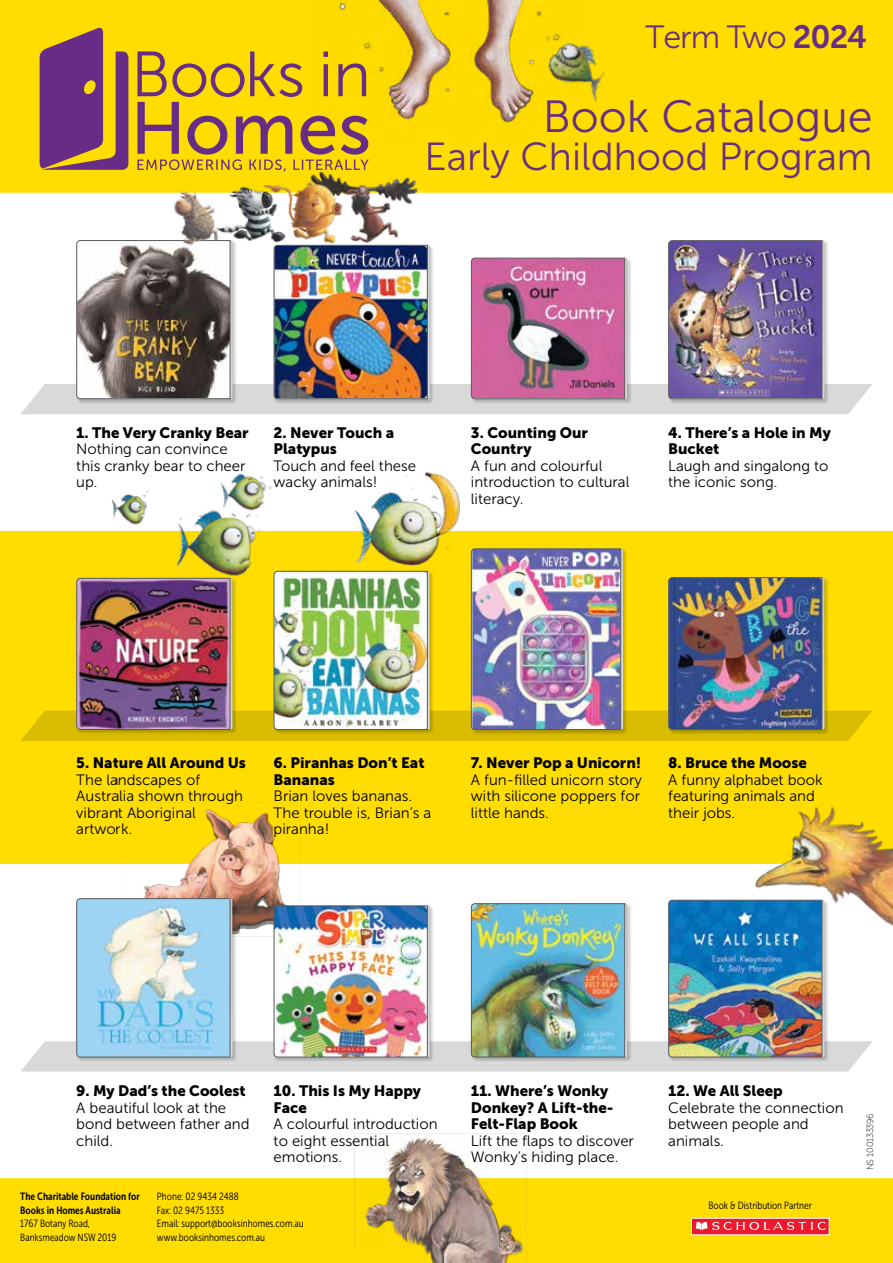
<style>
.page{position:relative;width:893px;height:1263px;background:#fff}
.page>*{position:absolute;margin:0;border:0;box-sizing:border-box;transform-origin:0 0}
.t1{font:45px "Museo Sans 300";color:#672d86}
.t2{font:39px "Museo Sans 300";color:#672d86}
.t3{font:32.25px "Museo Sans 300";letter-spacing:-.03em;color:#672d86}
.t4{font:15px/16.5px "Museo Sans 300";color:#000}
.t5{font:15px/16.5px "Museo Sans 900";color:#000}
.t6{font:10.5px/13.5px "Museo Sans Cond 300";color:#000}
.t7{font:10.5px/13.5px "Museo Sans Cond 700";color:#000}
.t8{font:9px "Museo Sans 100";letter-spacing:-.02em;color:#000}
.s1{font-family:"Museo Sans 700"}
</style>
<div class="page">
<div style="left:0;top:530px;width:893px;height:334px;background:#fd0"></div>
<div style="left:0;top:0;width:893px;height:193px;background:#fd0"></div>
<img style="left:314px;top:0;width:268px;height:147px">
<svg style="left:40px;top:26px;width:88px;height:144px"></svg>
<svg style="left:137px;top:51px;width:232px;height:120px"></svg>
<img style="left:21px;top:240px;width:851px;height:174px">
<img style="left:515px;top:15px;width:118px;height:107px">
<img style="left:173px;top:473px;width:108px;height:75px">
<img style="left:20px;top:548px;width:853px;height:193px">
<img style="left:707px;top:717px;width:186px;height:209px">
<div style="left:0;top:1178px;width:893px;height:85px;background:#fd0"></div>
<div style="left:691px;top:1218px;width:138px;height:17px;background:#ed1a2e"></div>
<svg style="left:752px;top:1222px;width:73px;height:8px"></svg>
<div style="left:691px;top:1218px;width:138px;height:17px;border:1px solid #fff"></div>
<img style="left:348px;top:471px;width:128px;height:105px">
<img style="left:111px;top:485px;width:77px;height:41px">
<div style="left:362px;top:767px;width:142px;height:97px;background:#fd0"></div>
<img style="left:117px;top:767px;width:245px;height:131px">
<img style="left:21px;top:898px;width:852px;height:173px">
<img style="left:160px;top:149px;width:293px;height:115px">
<img style="left:337px;top:1178px;width:15px;height:85px">
<img style="left:352px;top:1133px;width:400px;height:130px">
<h3 class="t3" style="left:645px;top:19px;width:223px">Term Two <span class="s1">2024</span></h3>
<h1 class="t1" style="left:543px;top:92px;width:331px">Book Catalogue</h1>
<h2 class="t2" style="left:425px;top:135px;width:450px">Early Childhood Program</h2>
<p class="t5" style="left:76px;top:424px;width:174px">1. The Very Cranky Bear</p>
<p class="t4" style="left:76px;top:441px;width:171px">Nothing can convince this cranky bear to cheer up.</p>
<p class="t5" style="left:274px;top:424px;width:122px">2. Never Touch a<br>Platypus</p>
<p class="t4" style="left:274px;top:457px;width:144px">Touch and feel these wacky animals!</p>
<p class="t5" style="left:471px;top:424px;width:119px">3. Counting Our<br>Country</p>
<p class="t4" style="left:471px;top:457px;width:160px">A fun and colourful introduction to cultural literacy.</p>
<p class="t5" style="left:668px;top:424px;width:164px">4. There’s a Hole in My<br>Bucket</p>
<p class="t4" style="left:668px;top:457px;width:162px">Laugh and singalong to the iconic song.</p>
<p class="t5" style="left:76px;top:755px;width:171px">5. Nature All Around Us</p>
<p class="t4" style="left:76px;top:772px;width:168px">The landscapes of<br>Australia shown through vibrant Aboriginal artwork.</p>
<p class="t5" style="left:274px;top:755px;width:152px">6. Piranhas Don’t Eat<br>Bananas</p>
<p class="t4" style="left:274px;top:788px;width:159px">Brian loves bananas.<br>The trouble is, Brian’s a piranha!</p>
<p class="t5" style="left:471px;top:755px;width:172px">7. Never Pop a Unicorn!</p>
<p class="t4" style="left:471px;top:772px;width:172px;text-align:justify">A fun-filled unicorn story with silicone poppers for little hands.</p>
<p class="t5" style="left:668px;top:755px;width:140px">8. Bruce the Moose</p>
<p class="t4" style="left:668px;top:772px;width:156px">A funny alphabet book featuring animals and their jobs.</p>
<p class="t5" style="left:76px;top:1082px;width:171px">9. My Dad’s the Coolest</p>
<p class="t4" style="left:76px;top:1099px;width:175px">A beautiful look at the bond between father and child.</p>
<p class="t5" style="left:274px;top:1082px;width:149px">10. This Is My Happy<br>Face</p>
<p class="t4" style="left:274px;top:1116px;width:165px">A colourful introduction to eight essential emotions.</p>
<p class="t5" style="left:471px;top:1082px;width:144px">11. Where’s Wonky<br>Donkey? A Lift-the-<br>Felt-Flap Book</p>
<p class="t4" style="left:471px;top:1132px;width:165px">Lift the flaps to discover<br>Wonky’s hiding place.</p>
<p class="t5" style="left:668px;top:1082px;width:116px">12. We All Sleep</p>
<p class="t4" style="left:668px;top:1099px;width:177px">Celebrate the connection between people and animals.</p>
<p class="t8" style="left:865px;top:1170px;width:58px;rotate:-90deg">NS 100133396</p>
<p class="t7" style="left:20px;top:1190px;width:121px">The Charitable Foundation for<br>Books in Homes Australia</p>
<p class="t6" style="left:20px;top:1217px;width:97px">1767 Botany Road,<br>Banksmeadow NSW 2019</p>
<p class="t6" style="left:157px;top:1190px;width:148px">Phone: 02 9434 2488<br>Fax: 02 9475 1333<br>Email: support@booksinhomes.com.au www.booksinhomes.com.au</p>
<p class="t6" style="left:708px;top:1199px;width:105px">Book &amp; Distribution Partner</p>
</div>
